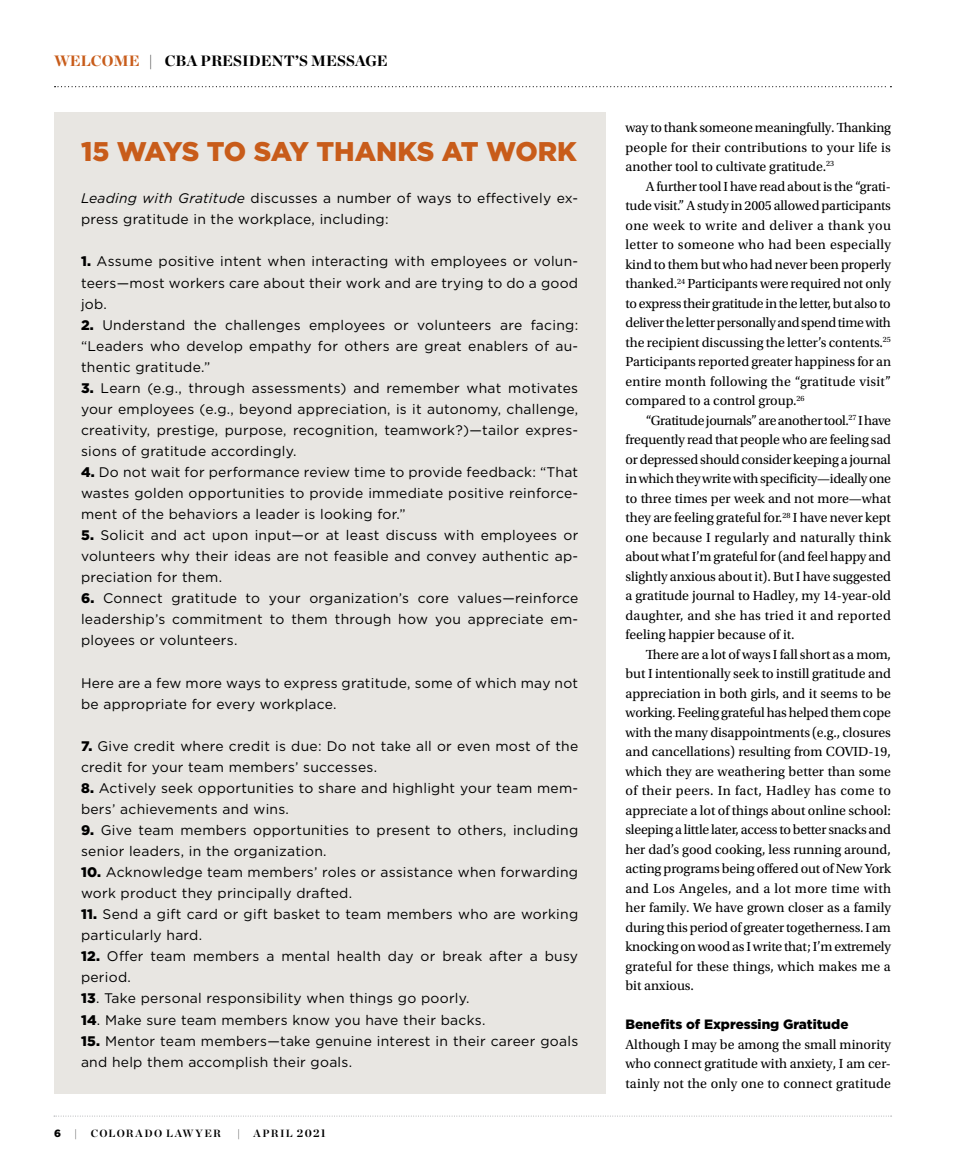
<style>
.page{position:relative;width:972px;height:1175px;background:#fff}
.page>*{position:absolute;margin:0;border:0;box-sizing:border-box;transform-origin:0 0}
.t1{font:900 27px "Gotham";letter-spacing:-.015em;color:#c85c1a}
.t2{font:900 15px "Chronicle Display";color:#000}
.t3{font:13.8px/19.5px "Utopia Std";letter-spacing:.01em;color:#000;text-align:justify}
.t4{font:13.8px/21px "Gotham";letter-spacing:.02em;color:#000}
.t5{font:900 13.5px "Gotham";color:#000}
.t6{font:700 10.5px "Chronicle Display";letter-spacing:.125em;color:#000}
.t7{font:900 10.5px "Gotham";color:#000}
.s1{color:#c85c1a}
.s2{font-style:italic}
.s3{font-weight:900}
.s4{font-size:11.25px}
</style>
<div class="page">
<svg style="left:54px;top:1115px;width:838px;height:1px"></svg>
<svg style="left:55px;top:86px;width:836px;height:1px"></svg>
<div style="left:54px;top:112px;width:551px;height:981px;background:#e8e6e2"></div>
<p class="t2" style="left:54px;top:48px;width:335px"><span class="s1">WELCOME</span> | CBA PRESIDENT’S MESSAGE</p>
<h1 class="t1" style="left:81px;top:133px;width:497px">15 WAYS TO SAY THANKS AT WORK</h1>
<p class="t4" style="left:81px;top:188px;width:499px"><span class="s2">Leading with Gratitude</span> discusses a number of ways to effectively ex&shy;press gratitude in the workplace, including:</p>
<p class="t4" style="left:81px;top:251px;width:499px;text-align:justify"><span class="s3">1.</span> Assume positive intent when interacting with employees or volun&shy;teers—most workers care about their work and are trying to do a good job.</p>
<p class="t4" style="left:81px;top:314px;width:499px;text-align:justify"><span class="s3">2.</span> Understand the challenges employees or volunteers are facing: “Leaders who develop empathy for others are great enablers of au&shy;thentic gratitude.”</p>
<p class="t4" style="left:81px;top:377px;width:499px;text-align:justify"><span class="s3">3.</span> Learn (e.g., through assessments) and remember what motivates your employees (e.g., beyond appreciation, is it autonomy, challenge, creativity, prestige, purpose, recognition, teamwork?)—tailor expres&shy;sions of gratitude accordingly.</p>
<p class="t4" style="left:81px;top:461px;width:499px;text-align:justify"><span class="s3">4.</span> Do not wait for performance review time to provide feedback: “That wastes golden opportunities to provide immediate positive reinforce&shy;ment of the behaviors a leader is looking for.”</p>
<p class="t4" style="left:81px;top:524px;width:499px;text-align:justify"><span class="s3">5.</span> Solicit and act upon input—or at least discuss with employees or volunteers why their ideas are not feasible and convey authentic ap&shy;preciation for them.</p>
<p class="t4" style="left:81px;top:587px;width:499px;text-align:justify"><span class="s3">6.</span> Connect gratitude to your organization’s core values—reinforce leadership’s commitment to them through how you appreciate em&shy;ployees or volunteers.</p>
<p class="t4" style="left:81px;top:672px;width:499px">Here are a few more ways to express gratitude, some of which may not be appropriate for every workplace.</p>
<p class="t4" style="left:81px;top:735px;width:499px"><span class="s3">7.</span> Give credit where credit is due: Do not take all or even most of the credit for your team members’ successes.</p>
<p class="t4" style="left:81px;top:777px;width:499px"><span class="s3">8.</span> Actively seek opportunities to share and highlight your team mem&shy;bers’ achievements and wins.</p>
<p class="t4" style="left:81px;top:819px;width:499px"><span class="s3">9.</span> Give team members opportunities to present to others, including senior leaders, in the organization.</p>
<p class="t4" style="left:81px;top:861px;width:499px"><span class="s3">10.</span> Acknowledge team members’ roles or assistance when forwarding work product they principally drafted.</p>
<p class="t4" style="left:81px;top:903px;width:499px"><span class="s3">11.</span> Send a gift card or gift basket to team members who are working particularly hard.</p>
<p class="t4" style="left:81px;top:945px;width:499px"><span class="s3">12.</span> Offer team members a mental health day or break after a busy period.</p>
<p class="t4" style="left:81px;top:987px;width:390px"><span class="s3">13</span>. Take personal responsibility when things go poorly.</p>
<p class="t4" style="left:81px;top:1008px;width:406px"><span class="s3">14</span>. Make sure team members know you have their backs.</p>
<p class="t4" style="left:81px;top:1029px;width:499px"><span class="s3">15.</span> Mentor team members—take genuine interest in their career goals and help them accomplish their goals.</p>
<p class="t7" style="left:54px;top:1126px;width:8px">6</p>
<p class="t6" style="left:74px;top:1125px;width:5px">|</p>
<p class="t6" style="left:91px;top:1125px;width:132px">COLORADO LAWYER</p>
<p class="t6" style="left:237px;top:1125px;width:5px">|</p>
<p class="t6" style="left:254px;top:1125px;width:74px">APRIL <span class="s4">2021</span></p>
<p class="t3" style="left:626px;top:118px;width:267px">way to thank someone meaningfully. Thanking people for their contributions to your life is another tool to cultivate gratitude.<sup>23</sup></p>
<p class="t3" style="left:626px;top:177px;width:267px;text-indent:20px">A further tool I have read about is the “grati&shy;tude visit.” A study in 2005 allowed participants one week to write and deliver a thank you letter to someone who had been especially kind to them but who had never been properly thanked.<sup>24</sup> Participants were required not only to express their gratitude in the letter, but also to deliver the letter personally and spend time with the recipient discussing the letter’s contents.<sup>25<br></sup>Participants reported greater happiness for an entire month following the “gratitude visit” compared to a control group.<sup>26</sup></p>
<p class="t3" style="left:625px;top:411px;width:267px;text-indent:20px">“Gratitude journals” are another tool.<sup>27</sup> I have frequently read that people who are feeling sad or depressed should consider keeping a journal in which they write with specificity—ideally one to three times per week and not more—what they are feeling grateful for.<sup>28</sup> I have never kept one because I regularly and naturally think about what I’m grateful for (and feel happy and slightly anxious about it). But I have suggested a gratitude journal to Hadley, my 14-year-old daughter, and she has tried it and reported feeling happier because of it.</p>
<p class="t3" style="left:626px;top:644px;width:267px;text-indent:20px">There are a lot of ways I fall short as a mom, but I intentionally seek to instill gratitude and appreciation in both girls, and it seems to be working. Feeling grateful has helped them cope with the many disappointments (e.g., closures and cancellations) resulting from COVID-19, which they are weathering better than some of their peers. In fact, Hadley has come to appreciate a lot of things about online school: sleeping a little later, access to better snacks and her dad’s good cooking, less running around, acting programs being offered out of New York and Los Angeles, and a lot more time with her family. We have grown closer as a family during this period of greater togetherness. I am knocking on wood as I write that; I’m extremely grateful for these things, which makes me a bit anxious.</p>
<p class="t5" style="left:626px;top:1015px;width:225px">Benefits of Expressing Gratitude</p>
<p class="t3" style="left:626px;top:1035px;width:267px">Although I may be among the small minority who connect gratitude with anxiety, I am cer&shy;tainly not the only one to connect gratitude</p>
</div>
